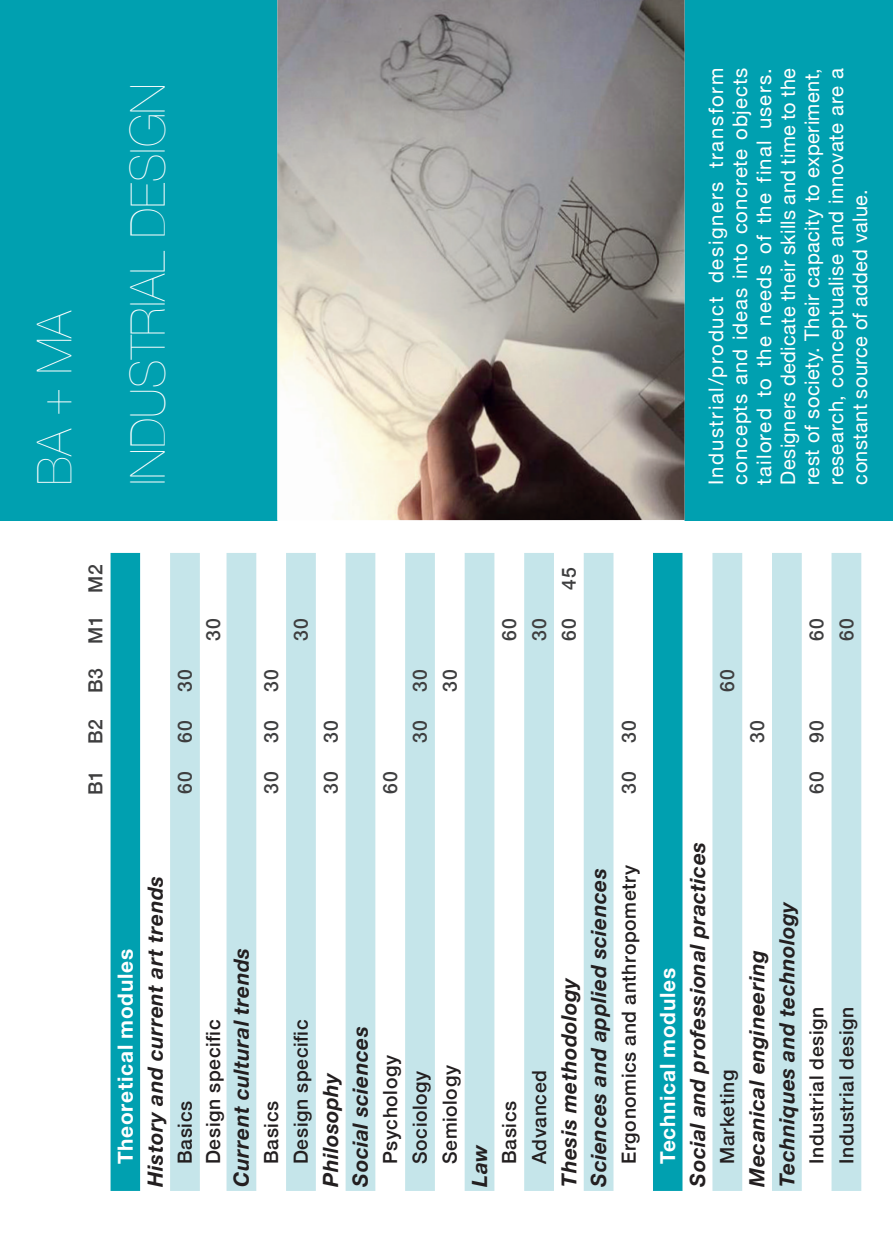
<style>
.page{position:relative;width:893px;height:1259px;background:#fff}
.page>*{position:absolute;margin:0;border:0;box-sizing:border-box;transform-origin:0 0}
.t1{font:200 48px/93.3px "Helvetica Neue";color:#fff}
.t2{font:italic 700 21px "Helvetica Neue";letter-spacing:.025em;color:#231f20}
.t3{font:700 21px "Helvetica Neue";letter-spacing:.035em;color:#fff}
.t4{font:20.1px/24px "Helvetica Neue";letter-spacing:.025em;color:#fff;text-align:justify}
.t5{font:500 19.5px "Helvetica Neue";letter-spacing:.035em;color:#231f20}
.t6{font:500 19.5px "Helvetica Neue";letter-spacing:.04em;color:#3e3e3f}
</style>
<div class="page">
<div style="left:0;top:0;width:893px;height:520px;background:#00a0b0"></div>
<div style="left:111px;top:553px;width:29px;height:638px;background:#00a0b0"></div>
<svg style="left:170px;top:553px;width:691px;height:638px;fill:#c6e5ea"></svg>
<img style="left:277px;top:0;width:407px;height:520px">
<h1 class="t1" style="left:6px;top:484px;width:403px;rotate:-90deg">BA + MA<br>INDUSTRIAL DESIGN</h1>
<p class="t4" style="left:705px;top:484px;width:418px;rotate:-90deg">Industrial/product designers transform concepts and ideas into concrete objects tailored to the needs of the final users.<br>Designers dedicate their skills and time to the rest of society. Their capacity to experiment, research, conceptualise and innovate are a constant source of added value.</p>
<p class="t6" style="left:80px;top:643px;width:81px;rotate:-90deg">M1 M2</p>
<p class="t6" style="left:198px;top:640px;width:24px;rotate:-90deg">30</p>
<p class="t6" style="left:285px;top:640px;width:24px;rotate:-90deg">30</p>
<p class="t6" style="left:494px;top:640px;width:24px;rotate:-90deg">60</p>
<p class="t6" style="left:523px;top:640px;width:24px;rotate:-90deg">30</p>
<p class="t6" style="left:553px;top:589px;width:24px;rotate:-90deg">45</p>
<p class="t6" style="left:553px;top:640px;width:24px;rotate:-90deg">60</p>
<p class="t6" style="left:801px;top:640px;width:24px;rotate:-90deg">60</p>
<p class="t6" style="left:831px;top:640px;width:24px;rotate:-90deg">60</p>
<p class="t6" style="left:80px;top:693px;width:27px;rotate:-90deg">B3</p>
<p class="t6" style="left:169px;top:691px;width:24px;rotate:-90deg">30</p>
<p class="t6" style="left:256px;top:691px;width:24px;rotate:-90deg">30</p>
<p class="t6" style="left:404px;top:691px;width:24px;rotate:-90deg">30</p>
<p class="t6" style="left:434px;top:691px;width:24px;rotate:-90deg">30</p>
<p class="t6" style="left:712px;top:691px;width:24px;rotate:-90deg">60</p>
<p class="t6" style="left:80px;top:744px;width:26px;rotate:-90deg">B2</p>
<p class="t6" style="left:169px;top:742px;width:24px;rotate:-90deg">60</p>
<p class="t6" style="left:256px;top:742px;width:24px;rotate:-90deg">30</p>
<p class="t6" style="left:315px;top:742px;width:24px;rotate:-90deg">30</p>
<p class="t6" style="left:404px;top:742px;width:24px;rotate:-90deg">30</p>
<p class="t6" style="left:613px;top:742px;width:24px;rotate:-90deg">30</p>
<p class="t6" style="left:741px;top:742px;width:24px;rotate:-90deg">30</p>
<p class="t6" style="left:801px;top:743px;width:24px;rotate:-90deg">90</p>
<p class="t6" style="left:80px;top:795px;width:26px;rotate:-90deg">B1</p>
<p class="t6" style="left:169px;top:794px;width:24px;rotate:-90deg">60</p>
<p class="t6" style="left:256px;top:794px;width:24px;rotate:-90deg">30</p>
<p class="t6" style="left:315px;top:794px;width:24px;rotate:-90deg">30</p>
<p class="t6" style="left:375px;top:794px;width:24px;rotate:-90deg">60</p>
<p class="t6" style="left:613px;top:794px;width:24px;rotate:-90deg">30</p>
<p class="t6" style="left:801px;top:794px;width:24px;rotate:-90deg">60</p>
<p class="t3" style="left:109px;top:1164px;width:216px;rotate:-90deg">Theoretical modules</p>
<p class="t2" style="left:139px;top:1186px;width:312px;rotate:-90deg">History and current art trends</p>
<p class="t5" style="left:169px;top:1164px;width:65px;rotate:-90deg">Basics</p>
<p class="t5" style="left:198px;top:1164px;width:146px;rotate:-90deg">Design specific</p>
<p class="t2" style="left:225px;top:1186px;width:240px;rotate:-90deg">Current cultural trends</p>
<p class="t5" style="left:256px;top:1164px;width:65px;rotate:-90deg">Basics</p>
<p class="t5" style="left:285px;top:1164px;width:146px;rotate:-90deg">Design specific</p>
<p class="t2" style="left:314px;top:1186px;width:117px;rotate:-90deg">Philosophy</p>
<p class="t2" style="left:344px;top:1186px;width:162px;rotate:-90deg">Social sciences</p>
<p class="t5" style="left:375px;top:1164px;width:111px;rotate:-90deg">Psychology</p>
<p class="t5" style="left:404px;top:1164px;width:95px;rotate:-90deg">Sociology</p>
<p class="t5" style="left:434px;top:1164px;width:100px;rotate:-90deg">Semiology</p>
<p class="t2" style="left:463px;top:1186px;width:44px;rotate:-90deg">Law</p>
<p class="t5" style="left:494px;top:1164px;width:65px;rotate:-90deg">Basics</p>
<p class="t5" style="left:523px;top:1164px;width:96px;rotate:-90deg">Advanced</p>
<p class="t2" style="left:552px;top:1186px;width:212px;rotate:-90deg">Thesis methodology</p>
<p class="t2" style="left:582px;top:1186px;width:320px;rotate:-90deg">Sciences and applied sciences</p>
<p class="t5" style="left:613px;top:1164px;width:301px;rotate:-90deg">Ergonomics and anthropometry</p>
<p class="t3" style="left:651px;top:1164px;width:198px;rotate:-90deg">Technical modules</p>
<p class="t2" style="left:681px;top:1186px;width:346px;rotate:-90deg">Social and professional practices</p>
<p class="t5" style="left:712px;top:1164px;width:96px;rotate:-90deg">Marketing</p>
<p class="t2" style="left:741px;top:1186px;width:238px;rotate:-90deg">Mecanical engineering</p>
<p class="t2" style="left:770px;top:1186px;width:288px;rotate:-90deg">Techniques and technology</p>
<p class="t5" style="left:801px;top:1164px;width:159px;rotate:-90deg">Industrial design</p>
<p class="t5" style="left:831px;top:1164px;width:159px;rotate:-90deg">Industrial design</p>
</div>
